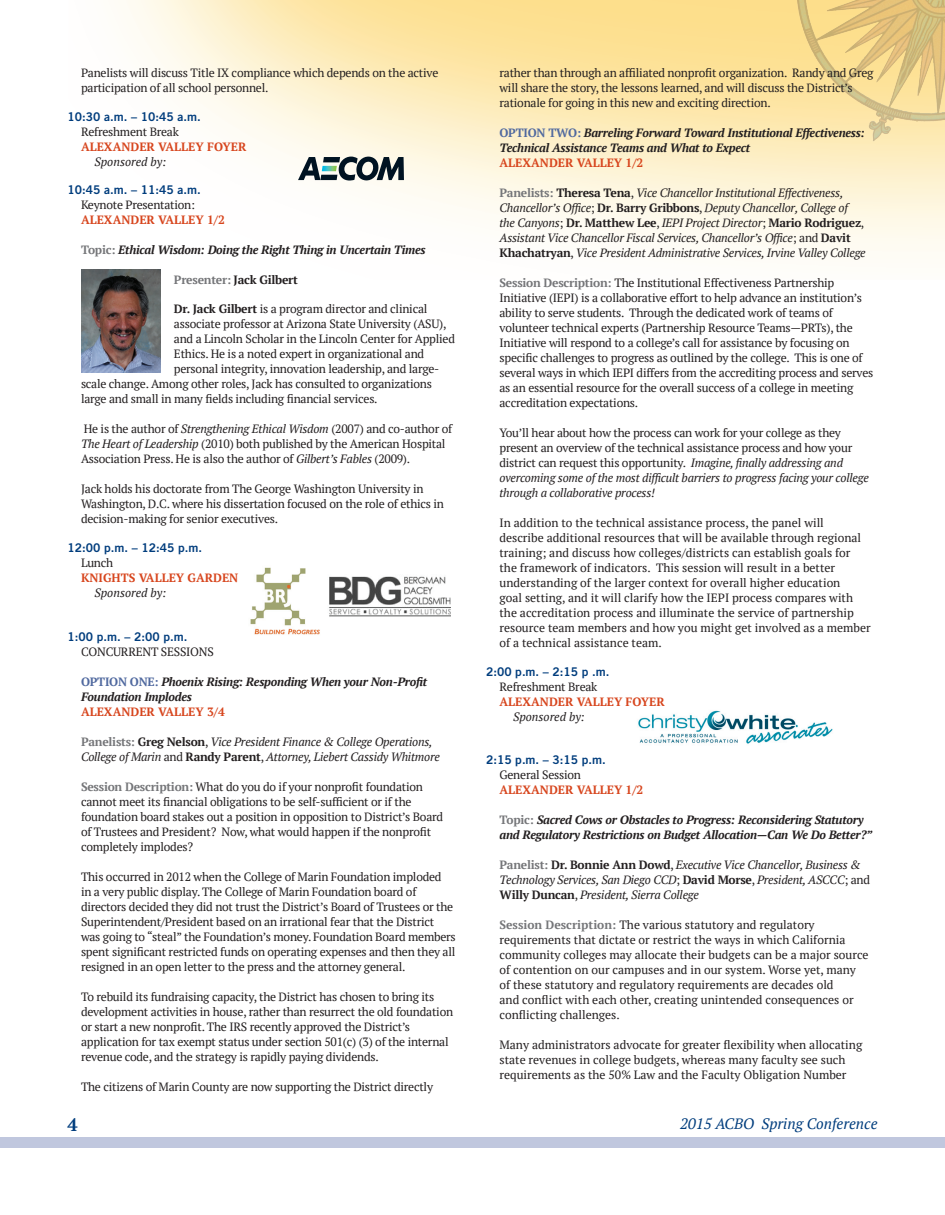
<style>
.page{position:relative;width:945px;height:1215px;background:#fff}
.page>*{position:absolute;margin:0;border:0;box-sizing:border-box;transform-origin:0 0}
.t1{font:700 18px "PT Serif";color:#013d7d}
.t2{font:italic 15px "PT Serif";color:#013d7d}
.t3{font:12px/15px "PT Serif";letter-spacing:-.02em;color:#231f20}
.t4{font:12px/15px "PT Serif";color:#231f20}
.t5{font:italic 12px/15px "PT Serif";letter-spacing:-.02em;color:#231f20}
.t6{font:italic 700 12px/15px "PT Serif";letter-spacing:-.02em;color:#231f20}
.t7{font:700 12px "PT Serif";color:#d7451d}
.t8{font:12px "Trade Gothic Bold Two";color:#013d7d}
.t9{font:italic 12px "PT Serif";color:#231f20}
.t10{font:700 12px "PT Serif";letter-spacing:-.02em;color:#231f20}
.t11{font:700 12px "PT Serif";color:#50699f}
.s1{font-style:normal;color:#757679}
.s2{color:#757679}
.s3{font-weight:700}
.s4{font-style:italic}
.s5{font-style:normal;color:#50699f}
.s6{font-weight:700;font-style:normal;color:#757679}
.s7{font-weight:700;font-style:normal}
.s8{font-style:normal}
.s9{font-weight:700;color:#757679}
</style>
<div class="page">
<div style="left:0;top:1137px;width:932px;height:11px;background:#c0c7de"></div>
<img style="left:81px;top:0;width:864px;height:342px">
<img style="left:768px;top:0;width:177px;height:156px">
<div style="left:932px;top:1137px;width:13px;height:11px;background:#c0c7de"></div>
<img style="left:81px;top:270px;width:79px;height:102px">
<img style="left:250px;top:567px;width:70px;height:68px">
<img style="left:329px;top:576px;width:121px;height:41px">
<img style="left:638px;top:710px;width:195px;height:34px">
<svg style="left:298px;top:156px;width:106px;height:25px"></svg>
<p class="t3" style="left:81px;top:65px;width:359px">Panelists will discuss Title IX compliance which depends on the active participation of all school personnel.</p>
<p class="t8" style="left:68px;top:109px;width:135px">10:30 a.m. – 10:45 a.m.</p>
<p class="t3" style="left:81px;top:124px;width:99px">Refreshment Break</p>
<p class="t7" style="left:81px;top:138px;width:167px">ALEXANDER VALLEY FOYER</p>
<p class="t9" style="left:94px;top:154px;width:73px">Sponsored by:</p>
<p class="t8" style="left:68px;top:183px;width:135px">10:45 a.m. – 11:45 a.m.</p>
<p class="t3" style="left:81px;top:197px;width:116px">Keynote Presentation:</p>
<p class="t7" style="left:81px;top:212px;width:145px">ALEXANDER VALLEY 1/2</p>
<p class="t6" style="left:81px;top:242px;width:346px"><span class="s1">Topic:</span> Ethical Wisdom: Doing the Right Thing in Uncertain Times</p>
<p class="t10" style="left:174px;top:272px;width:126px"><span class="s2">Presenter:</span> Jack Gilbert</p>
<p class="t3" style="left:174px;top:301px;width:255px"><span class="s3">Dr. Jack Gilbert</span> is a program director and clinical</p>
<p class="t3" style="left:174px;top:316px;width:274px">associate professor at Arizona State University (ASU),</p>
<p class="t3" style="left:174px;top:331px;width:283px">and a Lincoln Scholar in the Lincoln Center for Applied</p>
<p class="t3" style="left:174px;top:346px;width:252px">Ethics. He is a noted expert in organizational and</p>
<p class="t3" style="left:174px;top:361px;width:267px">personal integrity, innovation leadership, and large-</p>
<p class="t3" style="left:81px;top:376px;width:352px">scale change. Among other roles, Jack has consulted to organizations</p>
<p class="t3" style="left:81px;top:391px;width:298px">large and small in many fields including financial services.</p>
<p class="t3" style="left:81px;top:421px;width:373px">He is the author of <span class="s4">Strengthening Ethical Wisdom</span> (2007) and co-author of<br><span class="s4">The Heart of Leadership</span> (2010) both published by the American Hospital<br>Association Press. He is also the author of <span class="s4">Gilbert’s Fables</span> (2009).</p>
<p class="t3" style="left:81px;top:481px;width:365px">Jack holds his doctorate from The George Washington University in<br>Washington, D.C. where his dissertation focused on the role of ethics in decision-making for senior executives.</p>
<p class="t8" style="left:68px;top:540px;width:136px">12:00 p.m. – 12:45 p.m.</p>
<p class="t3" style="left:81px;top:555px;width:34px">Lunch</p>
<p class="t7" style="left:81px;top:570px;width:159px">KNIGHTS VALLEY GARDEN</p>
<p class="t9" style="left:94px;top:585px;width:73px">Sponsored by:</p>
<p class="t8" style="left:68px;top:630px;width:121px">1:00 p.m. – 2:00 p.m.</p>
<p class="t3" style="left:81px;top:644px;width:134px">CONCURRENT SESSIONS</p>
<p class="t11" style="left:81px;top:674px;width:18px">Option</p>
<p class="t6" style="left:81px;top:674px;width:348px;text-indent:49px"><span class="s5">One :</span> Phoenix Rising: Responding When your Non-Profit<br>Foundation Implodes</p>
<p class="t7" style="left:81px;top:704px;width:145px">ALEXANDER VALLEY 3/4</p>
<p class="t5" style="left:81px;top:735px;width:360px"><span class="s6">Panelists:</span> <span class="s7">Greg Nelson</span><span class="s8">,</span> Vice President Finance &amp; College Operations,<br>College of Marin <span class="s8">and</span> <span class="s7">Randy Parent</span><span class="s8">,</span> Attorney, Liebert Cassidy Whitmore</p>
<p class="t3" style="left:81px;top:779px;width:364px"><span class="s9">Session Description:</span> What do you do if your nonprofit foundation cannot meet its financial obligations to be self-sufficient or if the foundation board stakes out a position in opposition to District’s Board of Trustees and President? Now, what would happen if the nonprofit completely implodes?</p>
<p class="t3" style="left:81px;top:869px;width:376px">This occurred in 2012 when the College of Marin Foundation imploded<br>in a very public display. The College of Marin Foundation board of directors decided they did not trust the District’s Board of Trustees or the Superintendent/President based on an irrational fear that the District was going to “steal” the Foundation’s money. Foundation Board members spent significant restricted funds on operating expenses and then they all resigned in an open letter to the press and the attorney general.</p>
<p class="t3" style="left:81px;top:989px;width:374px">To rebuild its fundraising capacity, the District has chosen to bring its development activities in house, rather than resurrect the old foundation or start a new nonprofit. The IRS recently approved the District’s application for tax exempt status under section 501(c) (3) of the internal revenue code, and the strategy is rapidly paying dividends.</p>
<p class="t3" style="left:81px;top:1079px;width:354px">The citizens of Marin County are now supporting the District directly</p>
<p class="t3" style="left:500px;top:65px;width:375px">rather than through an affiliated nonprofit organization. Randy and Greg will share the story, the lessons learned, and will discuss the District’s rationale for going in this new and exciting direction.</p>
<p class="t11" style="left:500px;top:125px;width:18px">Option</p>
<p class="t6" style="left:500px;top:125px;width:367px;text-indent:49px"><span class="s5">Two :</span> Barreling Forward Toward Institutional Effectiveness:<br>Technical Assistance Teams and What to Expect</p>
<p class="t7" style="left:500px;top:155px;width:145px">ALEXANDER VALLEY 1/2</p>
<p class="t5" style="left:500px;top:185px;width:368px"><span class="s6">Panelists:</span> <span class="s7">Theresa Tena</span><span class="s8">,</span> Vice Chancellor Institutional Effectiveness, Chancellor’s Office<span class="s8">;</span> <span class="s7">Dr. Barry Gribbons</span><span class="s8">,</span> Deputy Chancellor, College of the Canyons<span class="s8">;</span> <span class="s7">Dr. Matthew Lee</span><span class="s8">,</span> IEPI Project Director<span class="s8">;</span> <span class="s7">Mario Rodriguez</span><span class="s8">, </span>Assistant Vice Chancellor Fiscal Services, Chancellor’s Office<span class="s8">; and</span> <span class="s7">Davit Khachatryan</span><span class="s8">,</span> Vice President Administrative Services, Irvine Valley College</p>
<p class="t3" style="left:500px;top:275px;width:375px"><span class="s9">Session Description:</span> The Institutional Effectiveness Partnership Initiative (IEPI) is a collaborative effort to help advance an institution’s ability to serve students. Through the dedicated work of teams of volunteer technical experts (Partnership Resource Teams—PRTs), the Initiative will respond to a college’s call for assistance by focusing on specific challenges to progress as outlined by the college. This is one of several ways in which IEPI differs from the accrediting process and serves as an essential resource for the overall success of a college in meeting accreditation expectations.</p>
<p class="t3" style="left:500px;top:425px;width:371px">You’ll hear about how the process can work for your college as they present an overview of the technical assistance process and how your district can request this opportunity. <span class="s4">Imagine, finally addressing and overcoming some of the most difficult barriers to progress facing your college through a collaborative process!</span></p>
<p class="t4" style="left:500px;top:515px;width:373px">In addition to the technical assistance process, the panel will describe additional resources that will be available through regional training; and discuss how colleges/districts can establish goals for the framework of indicators. This session will result in a better understanding of the larger context for overall higher education<br>goal setting, and it will clarify how the IEPI process compares with the accreditation process and illuminate the service of partnership resource team members and how you might get involved as a member of a technical assistance team.</p>
<p class="t8" style="left:486px;top:664px;width:125px">2:00 p.m. – 2:15 p .m.</p>
<p class="t3" style="left:500px;top:679px;width:99px">Refreshment Break</p>
<p class="t7" style="left:500px;top:694px;width:167px">ALEXANDER VALLEY FOYER</p>
<p class="t9" style="left:513px;top:709px;width:73px">Sponsored by:</p>
<p class="t8" style="left:486px;top:753px;width:121px">2:15 p.m. – 3:15 p.m.</p>
<p class="t3" style="left:500px;top:767px;width:83px">General Session</p>
<p class="t7" style="left:500px;top:782px;width:145px">ALEXANDER VALLEY 1/2</p>
<p class="t6" style="left:500px;top:812px;width:374px"><span class="s1">Topic:</span> Sacred Cows or Obstacles to Progress: Reconsidering Statutory and Regulatory Restrictions on Budget Allocation—Can We Do Better?”</p>
<p class="t5" style="left:500px;top:858px;width:372px"><span class="s6">Panelist:</span> <span class="s7">Dr. Bonnie Ann Dowd</span><span class="s8">,</span> Executive Vice Chancellor, Business &amp;<br>Technology Services, San Diego CCD<span class="s8">;</span> <span class="s7">David Morse</span><span class="s8">,</span> President, ASCCC<span class="s8">; and<br></span><span class="s7">Willy Duncan</span><span class="s8">,</span> President, Sierra College</p>
<p class="t4" style="left:500px;top:917px;width:371px"><span class="s9">Session Description:</span> The various statutory and regulatory requirements that dictate or restrict the ways in which California community colleges may allocate their budgets can be a major source of contention on our campuses and in our system. Worse yet, many of these statutory and regulatory requirements are decades old<br>and conflict with each other, creating unintended consequences or conflicting challenges.</p>
<p class="t4" style="left:500px;top:1037px;width:364px">Many administrators advocate for greater flexibility when allocating state revenues in college budgets, whereas many faculty see such requirements as the 50% Law and the Faculty Obligation Number</p>
<h1 class="t1" style="left:68px;top:1113px;width:12px">4</h1>
<p class="t2" style="left:680px;top:1114px;width:199px">2015 ACBO Spring Conference</p>
</div>
